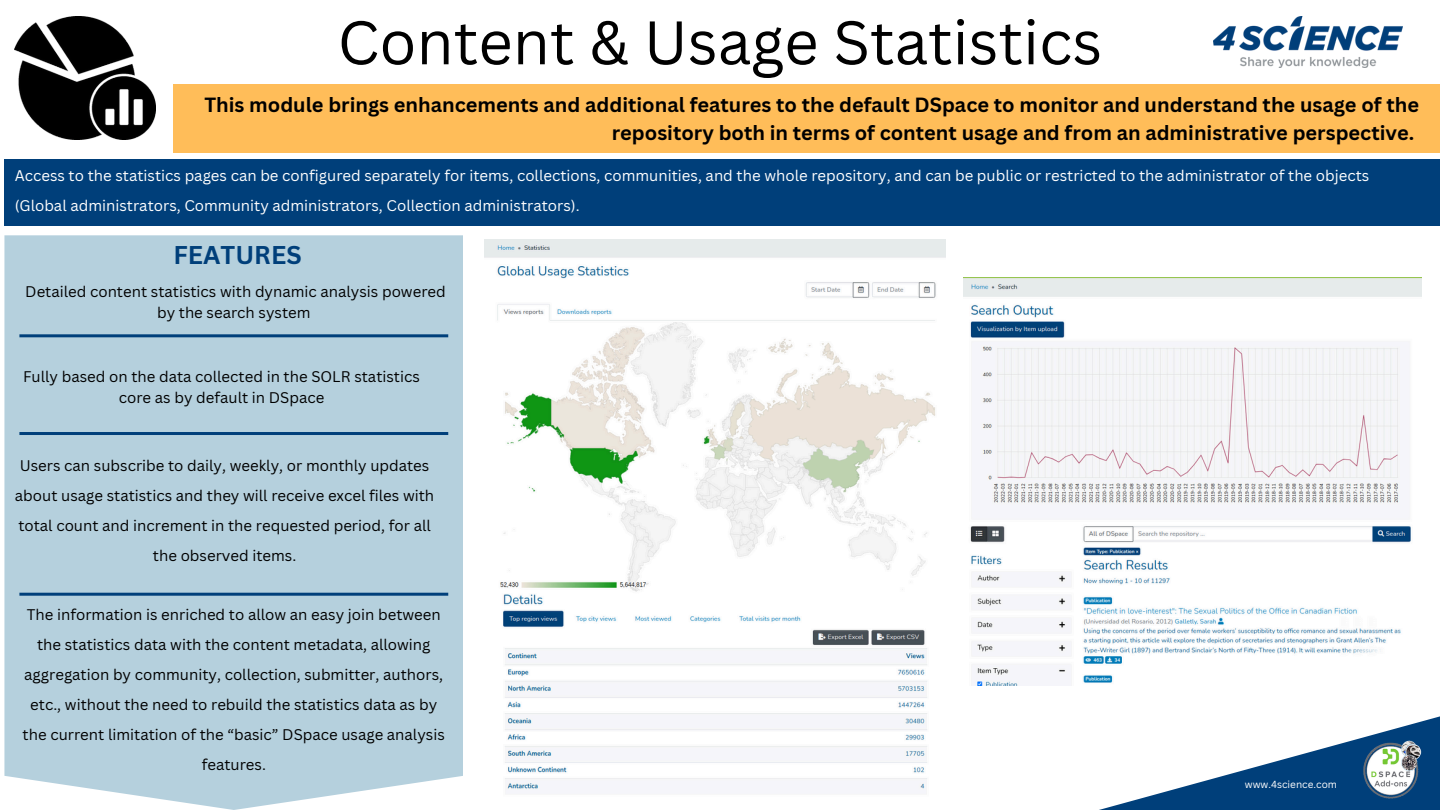
<style>
.page{position:relative;width:1440px;height:810px;background:#fff}
.page>*{position:absolute;margin:0;border:0;box-sizing:border-box;transform-origin:0 0}
.t1{font:60px "Canva Sans";color:#000}
.t2{font:700 25px "Canva Sans";color:#003f7a}
.t3{font:700 20px/27.8px "Canva Sans";color:#000;text-align:right}
.t4{font:15px/30px "Canva Sans";color:#000;text-align:center}
.t5{font:15px/30px "Canva Sans";color:#fff}
.t6{font:10px "Canva Sans";color:#fff}
</style>
<div class="page">
<img style="left:1214px;top:16px;width:189px;height:51px">
<img style="left:15px;top:16px;width:141px;height:124px">
<div style="left:173px;top:84px;width:1267px;height:69px;background:#ffbd59"></div>
<div style="left:4px;top:160px;width:1436px;height:66px;background:#003f7a"></div>
<img style="left:485px;top:239px;width:460px;height:551px">
<img style="left:964px;top:278px;width:458px;height:408px">
<svg style="left:1099px;top:716px;width:341px;height:94px"></svg>
<img style="left:1359px;top:738px;width:63px;height:63px">
<div style="left:4px;top:235px;width:459px;height:575px;background:#b5d0dd"></div>
<hr style="left:19px;top:334px;width:429px;height:3px;background:#003f7a">
<hr style="left:19px;top:432px;width:429px;height:3px;background:#003f7a">
<hr style="left:19px;top:593px;width:429px;height:3px;background:#003f7a">
<h2 class="t1" style="left:337px;top:0;width:766px">Content &amp; Usage Statistics</h2>
<h4 class="t3" style="left:204px;top:90px;width:1216px">This module brings enhancements and additional features to the default DSpace to monitor and understand the usage of the repository both in terms of content usage and from an administrative perspective.</h4>
<p class="t5" style="left:15px;top:160px;width:1356px">Access to the statistics pages can be configured separately for items, collections, communities, and the whole repository, and can be public or restricted to the administrator of the objects (Global administrators, Community administrators, Collection administrators).</p>
<h4 class="t2" style="left:173px;top:237px;width:130px">FEATURES</h4>
<h4 class="t4" style="left:25px;top:281px;width:422px;line-height:21px">Detailed content statistics with dynamic analysis powered by the search system</h4>
<p class="t4" style="left:23px;top:366px;width:398px;line-height:21px">Fully based on the data collected in the SOLR statistics core as by default in DSpace</p>
<p class="t4" style="left:15px;top:450px;width:421px">Users can subscribe to daily, weekly, or monthly updates about usage statistics and they will receive excel files with total count and increment in the requested period, for all the observed items.</p>
<p class="t4" style="left:23px;top:599px;width:424px">The information is enriched to allow an easy join between the statistics data with the content metadata, allowing aggregation by community, collection, submitter, authors, etc., without the need to rebuild the statistics data as by the current limitation of the “basic” DSpace usage analysis features.</p>
<h4 class="t6" style="left:1245px;top:777px;width:94px">www.4science.com</h4>
</div>
